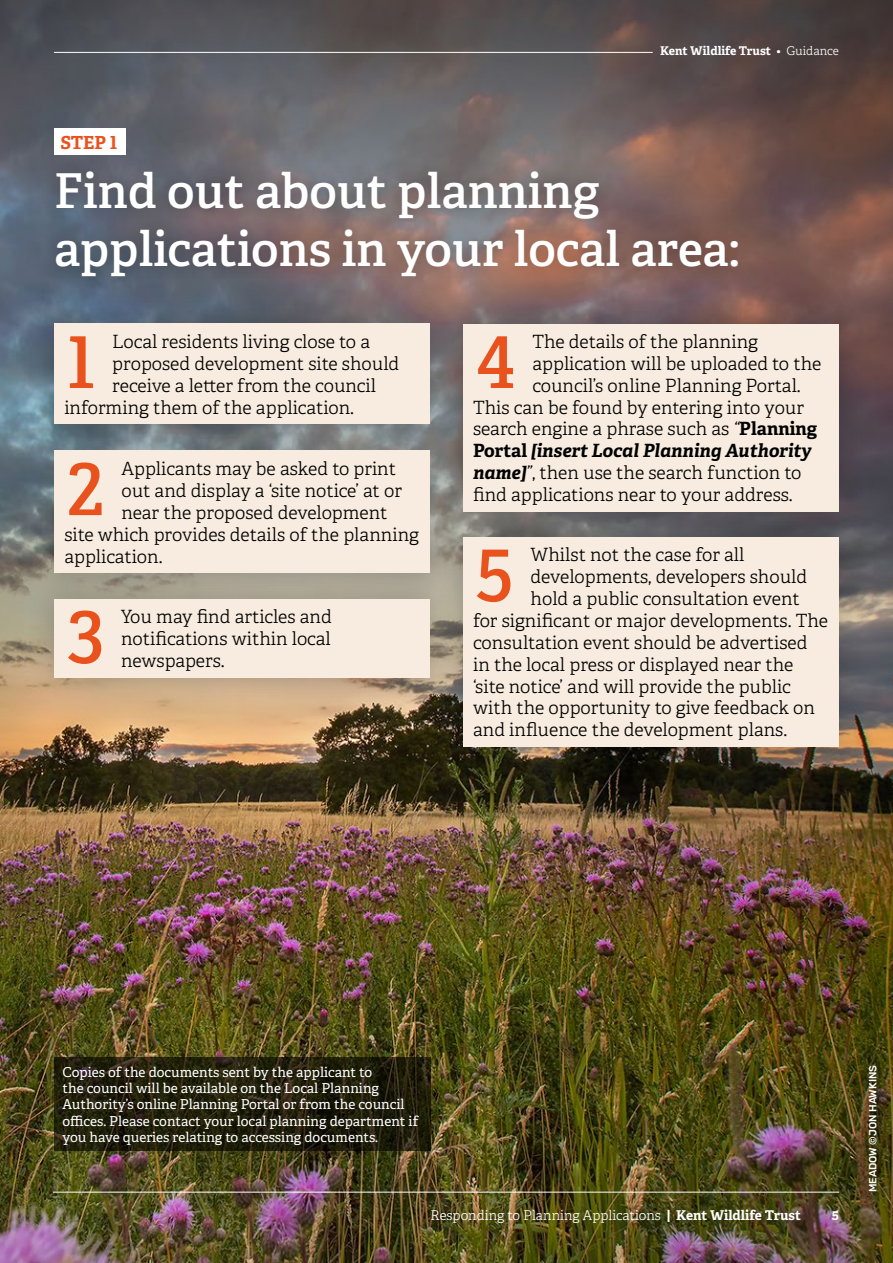
<style>
.page{position:relative;width:893px;height:1263px;background:#fff}
.page>*{position:absolute;margin:0;border:0;box-sizing:border-box;transform-origin:0 0}
.t1{font:600 71.4px "Adelle";color:#e9511d}
.t2{font:600 48px/57.6px "Adelle";color:#fff}
.t3{font:300 18.3px/21.9px "Adelle";color:#000}
.t4{font:italic 700 18.3px "Adelle";color:#000}
.t5{font:700 18px "Adelle";color:#e9511d}
.t6{font:13.65px/16.4px "Adelle";color:#fff}
.t7{font:300 13.5px "Adelle";color:#fff}
.t8{font:700 13.5px "Adelle";color:#fff}
.t9{font:700 12px "Adelle";color:#fff}
.t10{font:500 10.5px "Rubik";color:#fff}
.s1{font-weight:300}
.s2{font-style:italic}
.s3{font-weight:700}
.s4{font-style:normal}
.s5{font-weight:700;font-style:italic}
</style>
<div class="page">
<img style="left:0;top:0;width:893px;height:1263px">
<hr style="left:53px;top:1192px;width:786px;height:1px;background:#fff">
<hr style="left:54px;top:52px;width:599px;height:1px;background:#fff">
<div style="left:54px;top:129px;width:72px;height:26px;background:#fff"></div>
<div style="left:41px;top:157px;width:711px;height:135px;background:#000;opacity:.3"></div>
<div style="left:26px;top:296px;width:432px;height:156px;background:#000;opacity:.22"></div>
<div style="left:54px;top:324px;width:376px;height:100px;background:#f7ecdf"></div>
<div style="left:26px;top:423px;width:432px;height:178px;background:#000;opacity:.22"></div>
<div style="left:54px;top:451px;width:376px;height:122px;background:#f7ecdf"></div>
<div style="left:26px;top:571px;width:432px;height:134px;background:#000;opacity:.22"></div>
<div style="left:54px;top:599px;width:376px;height:78px;background:#f7ecdf"></div>
<div style="left:435px;top:296px;width:432px;height:243px;background:#000;opacity:.22"></div>
<div style="left:463px;top:324px;width:375px;height:187px;background:#f7ecdf"></div>
<div style="left:435px;top:509px;width:432px;height:266px;background:#000;opacity:.22"></div>
<div style="left:463px;top:537px;width:375px;height:210px;background:#f7ecdf"></div>
<svg style="left:54px;top:1058px;width:377px;height:93px;background:#221f0c"></svg>
<div style="left:860px;top:1056px;width:26px;height:145px;background:#000;opacity:.75"></div>
<p class="t9" style="left:660px;top:42px;width:180px">Kent Wildlife Trust <span class="s1">• Guidance</span></p>
<p class="t5" style="left:60px;top:129px;width:58px">STEP 1</p>
<h2 class="t2" style="left:54px;top:161px;width:688px">Find out about planning applications in your local area:</h2>
<p class="t3" style="left:112px;top:330px;width:259px">Local residents living close to a</p>
<p class="t3" style="left:112px;top:352px;width:289px">proposed development site should</p>
<p class="t3" style="left:112px;top:374px;width:265px">receive a letter from the council</p>
<p class="t3" style="left:64px;top:396px;width:291px">informing them of the application.</p>
<h1 class="t1" style="left:67px;top:310px;width:29px">1</h1>
<p class="t3" style="left:121px;top:457px;width:276px">Applicants may be asked to print</p>
<p class="t3" style="left:121px;top:479px;width:282px">out and display a ‘site notice’ at or</p>
<p class="t3" style="left:121px;top:501px;width:268px">near the proposed development</p>
<p class="t3" style="left:64px;top:523px;width:356px">site which provides details of the planning</p>
<p class="t3" style="left:64px;top:545px;width:100px">application.</p>
<h1 class="t1" style="left:67px;top:437px;width:37px">2</h1>
<h1 class="t1" style="left:67px;top:585px;width:38px">3</h1>
<p class="t3" style="left:121px;top:605px;width:212px">You may find articles and notifications within local</p>
<p class="t3" style="left:121px;top:649px;width:105px">newspapers.</p>
<p class="t3" style="left:532px;top:330px;width:227px">The details of the planning</p>
<p class="t3" style="left:532px;top:352px;width:291px">application will be uploaded to the</p>
<p class="t3" style="left:532px;top:374px;width:270px">council’s online Planning Portal.</p>
<p class="t3" style="left:473px;top:396px;width:332px">This can be found by entering into your</p>
<p class="t3" style="left:473px;top:417px;width:346px">search engine a phrase such as <span class="s2">“</span><span class="s3">Planning</span></p>
<p class="t4" style="left:473px;top:439px;width:340px"><span class="s4">Portal</span> [insert Local Planning Authority</p>
<p class="t3" style="left:473px;top:461px;width:330px"><span class="s5">name]</span><span class="s2">”</span>, then use the search function to</p>
<p class="t3" style="left:473px;top:483px;width:321px">find applications near to your address.</p>
<h1 class="t1" style="left:476px;top:310px;width:41px">4</h1>
<p class="t3" style="left:531px;top:543px;width:215px">Whilst not the case for all</p>
<p class="t3" style="left:531px;top:565px;width:278px">developments, developers should</p>
<p class="t3" style="left:531px;top:587px;width:271px">hold a public consultation event</p>
<p class="t3" style="left:473px;top:609px;width:357px">for significant or major developments. The</p>
<p class="t3" style="left:473px;top:631px;width:336px">consultation event should be advertised</p>
<p class="t3" style="left:473px;top:653px;width:322px">in the local press or displayed near the</p>
<p class="t3" style="left:473px;top:674px;width:319px">‘site notice’ and will provide the public</p>
<p class="t3" style="left:473px;top:696px;width:344px">with the opportunity to give feedback on</p>
<p class="t3" style="left:473px;top:718px;width:316px">and influence the development plans.</p>
<h1 class="t1" style="left:476px;top:524px;width:39px">5</h1>
<p class="t6" style="left:63px;top:1064px;width:357px">Copies of the documents sent by the applicant to<br>the council will be available on the Local Planning Authority’s online Planning Portal or from the council offices. Please contact your local planning department if you have queries relating to accessing documents.</p>
<p class="t10" style="left:867px;top:1192px;width:129px;rotate:-90deg">MEADOW ©JON HAWKINS</p>
<p class="t7" style="left:431px;top:1206px;width:372px">Responding to Planning Applications <span class="s3">| Kent Wildlife Trust</span></p>
<p class="t8" style="left:832px;top:1204px;width:9px">5</p>
</div>
